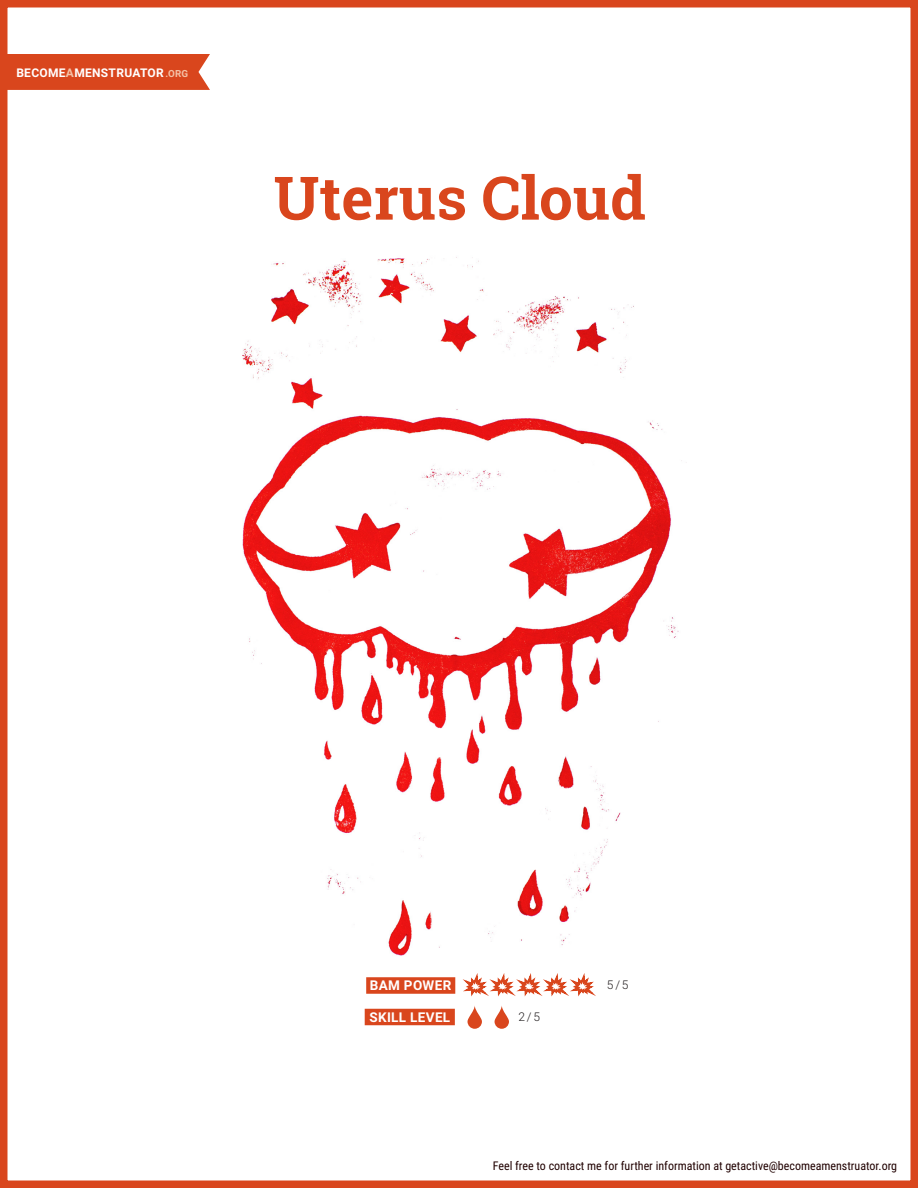
<style>
.page{position:relative;width:918px;height:1188px;background:#fff}
.page>*{position:absolute;margin:0;border:0;box-sizing:border-box;transform-origin:0 0}
.t1{font:700 60px "Roboto Slab";color:#d9461d}
.Unterstreichung{font:700 13.5px "Roboto";letter-spacing:.025em;color:#fff}
.t2{font:12px "Roboto Condensed";color:#200000}
.t3{font:700 12px "Roboto";letter-spacing:.025em;color:#fff}
.t4{font:300 12px "Roboto";color:#231f20}
.s1{color:#f4c1a6}
.s2{font-size:9.9px;color:#f4c1a6}
</style>
<div class="page">
<div style="left:0;top:0;width:918px;height:1188px;border:8px solid #d9461d"></div>
<div style="left:1px;top:54px;width:209px;height:36px;background:#d9461d"></div>
<img style="left:242px;top:257px;width:440px;height:699px">
<div style="left:365px;top:1009px;width:90px;height:16px;background:#d9461d"></div>
<div style="left:366px;top:977px;width:89px;height:17px;background:#d9461d"></div>
<svg style="left:468px;top:1005px;width:14px;height:24px"></svg>
<svg style="left:495px;top:1005px;width:14px;height:24px"></svg>
<svg style="left:463px;top:973px;width:133px;height:24px"></svg>
<p class="t3" style="left:16px;top:64px;width:173px">BECOME<span class="s1">A</span>MENSTRUATOR<span class="s2">.ORG</span></p>
<p class="t1" style="left:274px;top:157px;width:373px">Uterus Cloud</p>
<p class="Unterstreichung" style="left:370px;top:976px;width:83px">BAM POWER</p>
<p class="t4" style="left:607px;top:977px;width:23px">5 / 5</p>
<p class="t4" style="left:519px;top:1009px;width:23px">2 / 5</p>
<p class="Unterstreichung" style="left:369px;top:1007px;width:82px">SKILL LEVEL</p>
<p class="t2" style="left:493px;top:1157px;width:406px">Feel free to contact me for further information at getactive@becomeamenstruator.org</p>
</div>
